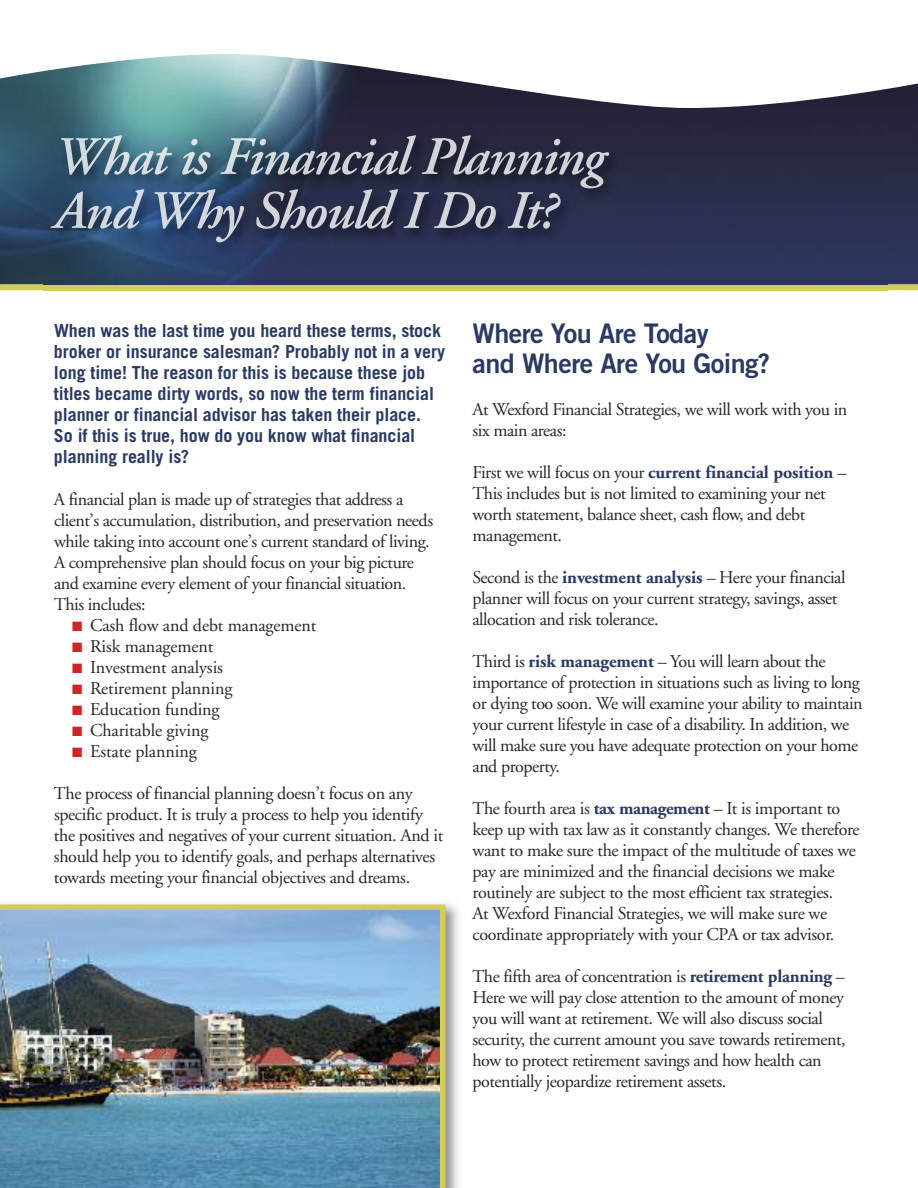
<style>
.page{position:relative;width:918px;height:1188px;background:#fff}
.page>*{position:absolute;margin:0;border:0;box-sizing:border-box;transform-origin:0 0}
.t1{font:27px/30px "Trade Gothic Bold Two";letter-spacing:-.02em;color:#2a3a62}
.t2{font:18px/21px "Adobe Garamond";letter-spacing:-.025em;color:#272627}
.t3{font:700 18px/21px "Trade Gothic";letter-spacing:-.005em;color:#2a3a62}
.t4{font:18px "Adobe Garamond";letter-spacing:-.005em;color:#272627}
.s1{color:#cc262b}
.s2{font-weight:700;color:#2a3a62}
</style>
<div class="page">
<img style="left:0;top:108px;width:918px;height:176px">
<img style="left:43px;top:124px;width:845px;height:167px">
<img style="left:61px;top:135px;width:147px;height:40px">
<img style="left:50px;top:189px;width:161px;height:40px">
<img style="left:0;top:903px;width:458px;height:285px">
<svg style="left:0;top:904px;width:446px;height:284px;background:#d0cd64"></svg>
<img style="left:0;top:910px;width:440px;height:278px">
<svg style="left:0;top:54px;width:904px;height:54px"></svg>
<svg style="left:904px;top:83px;width:14px;height:29px"></svg>
<p class="t3" style="left:54px;top:322px;width:393px">When was the last time you heard these terms, stock broker or insurance salesman? Probably not in a very long time! The reason for this is because these job titles became dirty words, so now the term financial planner or financial advisor has taken their place.<br>So if this is true, how do you know what financial planning really is?</p>
<p class="t2" style="left:54px;top:490px;width:381px">A financial plan is made up of strategies that address a client’s accumulation, distribution, and preservation needs while taking into account one’s current standard of living.<br>A comprehensive plan should focus on your big picture and examine every element of your financial situation.<br>This includes:</p>
<p class="t4" style="left:72px;top:618px;width:246px"><span class="s1">■</span> Cash flow and debt management</p>
<p class="t4" style="left:72px;top:639px;width:143px"><span class="s1">■</span> Risk management</p>
<p class="t4" style="left:72px;top:660px;width:153px"><span class="s1">■</span> Investment analysis</p>
<p class="t4" style="left:72px;top:681px;width:162px"><span class="s1">■</span> Retirement planning</p>
<p class="t4" style="left:72px;top:702px;width:149px"><span class="s1">■</span> Education funding</p>
<p class="t4" style="left:72px;top:723px;width:138px"><span class="s1">■</span> Charitable giving</p>
<p class="t4" style="left:72px;top:744px;width:126px"><span class="s1">■</span> Estate planning</p>
<p class="t2" style="left:54px;top:784px;width:391px">The process of financial planning doesn’t focus on any specific product. It is truly a process to help you identify the positives and negatives of your current situation. And it should help you to identify goals, and perhaps alternatives towards meeting your financial objectives and dreams.</p>
<h1 class="t1" style="left:472px;top:321px;width:299px">Where You Are Today<br>and Where Are You Going?</h1>
<p class="t2" style="left:472px;top:401px;width:376px">At Wexford Financial Strategies, we will work with you in six main areas:</p>
<p class="t2" style="left:473px;top:464px;width:375px">First we will focus on your <span class="s2">current financial position</span> – This includes but is not limited to examining your net worth statement, balance sheet, cash flow, and debt management.</p>
<p class="t2" style="left:473px;top:569px;width:375px">Second is the <span class="s2">investment analysis</span> – Here your financial planner will focus on your current strategy, savings, asset allocation and risk tolerance.</p>
<p class="t2" style="left:473px;top:653px;width:392px">Third is <span class="s2">risk management</span> – You will learn about the importance of protection in situations such as living to long or dying too soon. We will examine your ability to maintain your current lifestyle in case of a disability. In addition, we will make sure you have adequate protection on your home and property.</p>
<p class="t2" style="left:473px;top:800px;width:389px">The fourth area is <span class="s2">tax management</span> – It is important to keep up with tax law as it constantly changes. We therefore want to make sure the impact of the multitude of taxes we pay are minimized and the financial decisions we make routinely are subject to the most efficient tax strategies.<br>At Wexford Financial Strategies, we will make sure we coordinate appropriately with your CPA or tax advisor.</p>
<p class="t2" style="left:473px;top:968px;width:375px">The fifth area of concentration is <span class="s2">retirement planning</span> – Here we will pay close attention to the amount of money you will want at retirement. We will also discuss social security, the current amount you save towards retirement, how to protect retirement savings and how health can potentially jeopardize retirement assets.</p>
</div>
